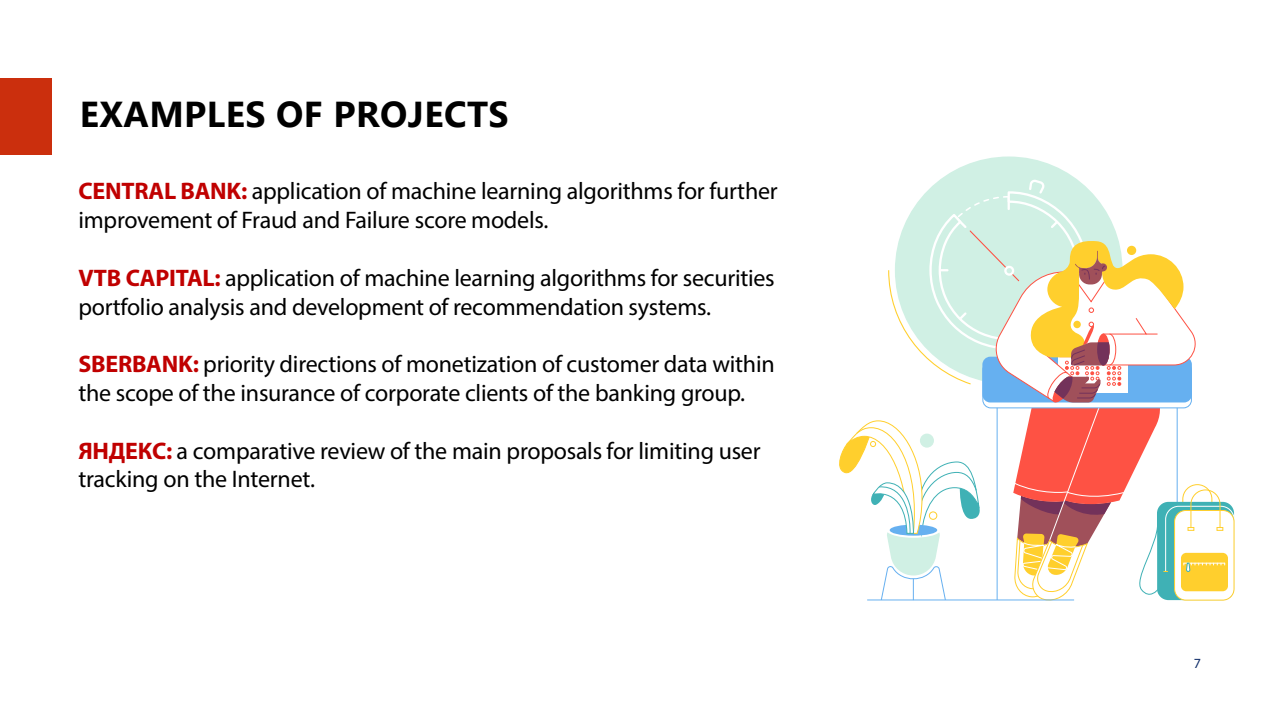
<style>
.page{position:relative;width:1281px;height:720px;background:#fff}
.page>*{position:absolute;margin:0;border:0;box-sizing:border-box;transform-origin:0 0}
.t1{font:700 36px "Segoe UI";letter-spacing:.015em;color:#000}
.t2{font:24px/28.8px "Myriad Pro";letter-spacing:-.01em;color:#000}
.t3{font:14px "Myriad Pro";color:#102d69}
.s1{font-weight:700;color:#c00000}
</style>
<div class="page">
<div style="left:0;top:79px;width:52px;height:76px;background:#cb2f0d"></div>
<div style="left:894px;top:157px;width:228px;height:227px;background:#d0f0e4;border-radius:50%"></div>
<svg style="left:839px;top:180px;width:395px;height:421px"></svg>
<hr style="left:867px;top:600px;width:206px;height:1px;background:#66b0f0">
<h2 class="t1" style="left:80px;top:80px;width:430px">EXAMPLES OF PROJECTS</h2>
<p class="t2" style="left:78px;top:177px;width:700px"><span class="s1">CENTRAL BANK:</span> application of machine learning algorithms for further improvement of Fraud and Failure score models.</p>
<p class="t2" style="left:78px;top:263px;width:697px"><span class="s1">VTB CAPITAL:</span> application of machine learning algorithms for securities portfolio analysis and development of recommendation systems.</p>
<p class="t2" style="left:78px;top:349px;width:697px"><span class="s1">SBERBANK:</span> priority directions of monetization of customer data within the scope of the insurance of corporate clients of the banking group.</p>
<p class="t2" style="left:78px;top:436px;width:683px"><span class="s1">ЯНДЕКС:</span> a comparative review of the main proposals for limiting user tracking on the Internet.</p>
<p class="t3" style="left:1193px;top:654px;width:9px">7</p>
</div>
